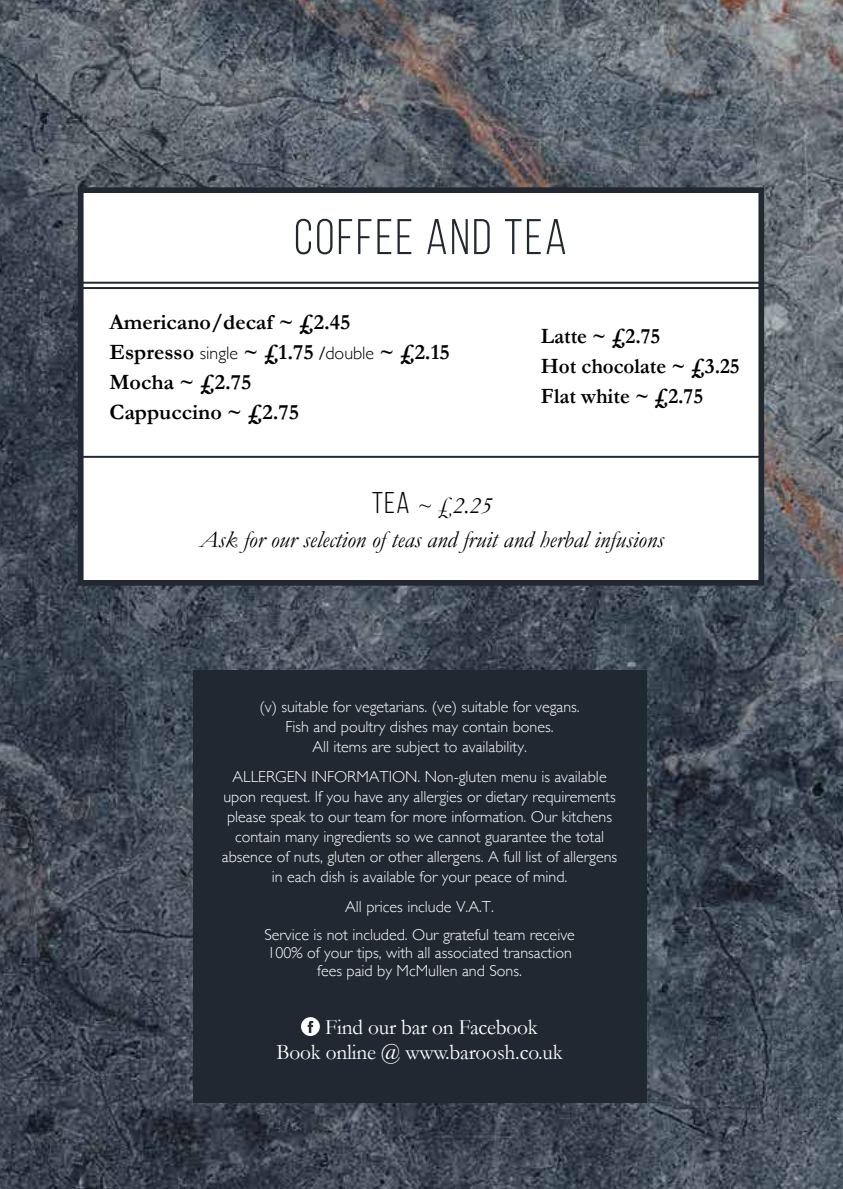
<style>
.page{position:relative;width:843px;height:1189px;background:#fff}
.page>*{position:absolute;margin:0;border:0;box-sizing:border-box;transform-origin:0 0}
.t1{font:50px "Bebas Neue";letter-spacing:.05em;color:#212832}
.t2{font:italic 24px/34px "Garamond";color:#000;text-align:center}
.t3{font:700 22px/30px "Garamond";color:#000}
.t4{font:22px "Garamond";letter-spacing:-.01em;color:#fff}
.t5{font:700 22px/30px "Garamond";color:#000;scale:.95 1}
.t6{font:300 16px/20px "Gill Sans";color:#fff;text-align:center}
.s1{font-family:"Gill Sans";font-weight:300;font-size:18px}
.s2{font-family:"Myriad Pro";font-weight:400;font-size:18px}
.s3{font-family:"Bebas Neue";font-style:normal;font-size:30px}
.s4{font-size:22px}
</style>
<div class="page">
<img style="left:0;top:0;width:843px;height:1188px">
<div style="left:78px;top:187px;width:686px;height:398px;background:#fff;border:6px solid #212832"></div>
<hr style="left:81px;top:456px;width:680px;height:2px;background:#212832">
<div style="left:193px;top:670px;width:453px;height:432px;background:#212832"></div>
<hr style="left:81px;top:282px;width:680px;height:2px;background:#212832">
<hr style="left:81px;top:287px;width:680px;height:2px;background:#212832">
<svg style="left:301px;top:1017px;width:19px;height:18px"></svg>
<h1 class="t1" style="left:294px;top:210px;width:274px">COFFEE AND TEA</h1>
<h3 class="t3" style="left:109px;top:306px;width:342px">Americano/decaf ~ £2.45<br>Espresso <span class="s1">single</span> ~ £1.75 <span class="s2">/</span><span class="s1">double</span> ~ £2.15<br>Mocha ~ £2.75<br>Cappuccino ~ £2.75</h3>
<h3 class="t5" style="left:541px;top:320px;width:211px">Latte ~ £2.75<br>Hot chocolate ~ £3.25<br>Flat white ~ £2.75</h3>
<h2 class="t2" style="left:200px;top:488px;width:465px"><span class="s3">TEA</span> <span class="s4">~</span> £2.25<br>Ask for our selection of teas and fruit and herbal infusions</h2>
<p class="t6" style="left:259px;top:696px;width:322px">(v) suitable for vegetarians. (ve) suitable for vegans.<br>Fish and poultry dishes may contain bones.<br>All items are subject to availability.</p>
<p class="t6" style="left:222px;top:766px;width:397px">ALLERGEN INFORMATION. Non-gluten menu is available upon request. If you have any allergies or dietary requirements please speak to our team for more information. Our kitchens contain many ingredients so we cannot guarantee the total absence of nuts, gluten or other allergens. A full list of allergens in each dish is available for your peace of mind.</p>
<p class="t6" style="left:264px;top:892px;width:312px;line-height:28px">All prices include V.A.T.<br>Service is not included. Our grateful team receive</p>
<p class="t6" style="left:267px;top:943px;width:306px;line-height:18px">100% of your tips, with all associated transaction fees paid by McMullen and Sons.</p>
<h3 class="t4" style="left:325px;top:1013px;width:214px">Find our bar on Facebook</h3>
<h3 class="t4" style="left:276px;top:1039px;width:288px">Book online @ www.baroosh.co.uk</h3>
</div>
